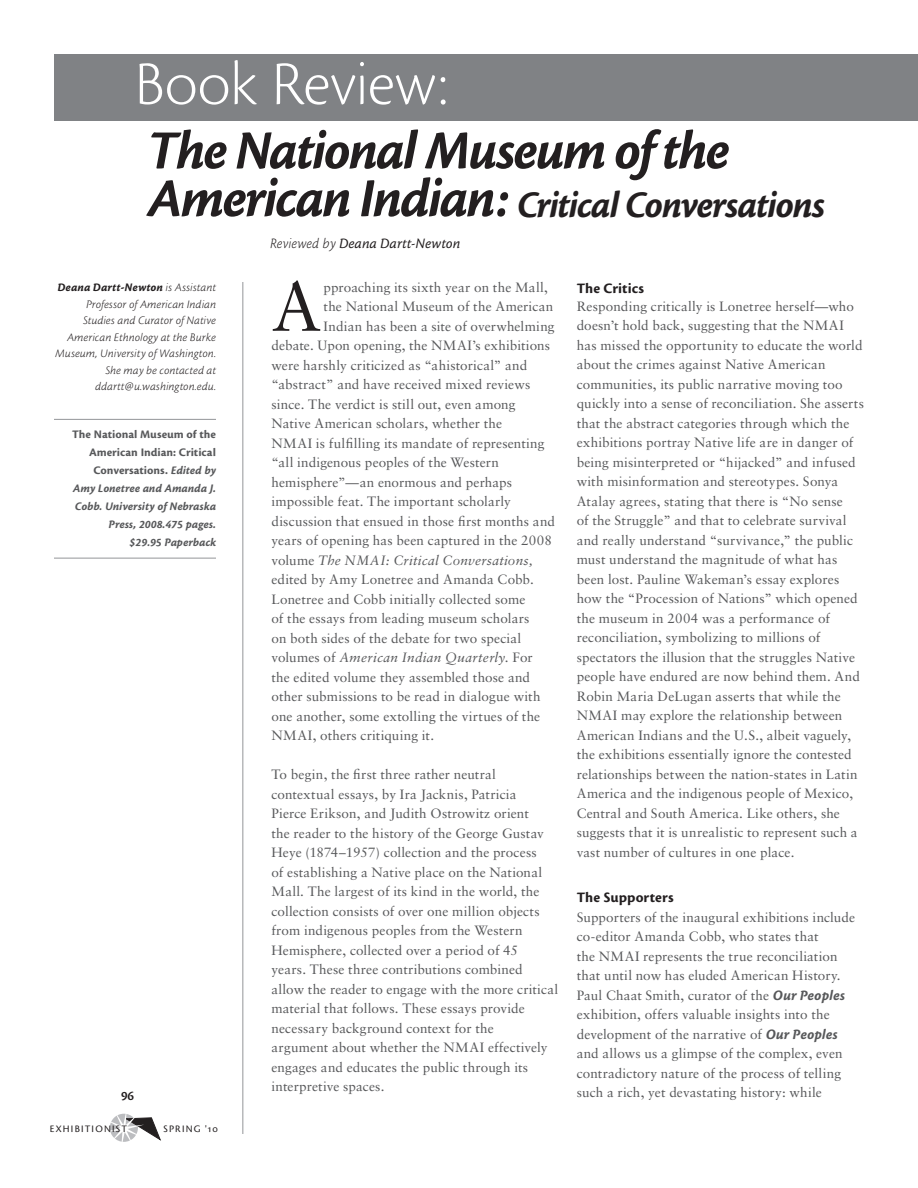
<style>
.page{position:relative;width:918px;height:1188px;background:#fff}
.page>*{position:absolute;margin:0;border:0;box-sizing:border-box;transform-origin:0 0}
.t1{font:69.3px "Sabon";color:#231f20}
.t2{font:64.5px "Cronos MM 250 43";letter-spacing:.005em;color:#fff}
.t3{font:57px "Cronos MM It 700 38";letter-spacing:-.03em;color:#231f20}
.t4{font:39px "Cronos MM It 700 26";letter-spacing:-.025em;color:#231f20}
.t5{font:15px "Cronos MM It 408 10";letter-spacing:.01em;color:#231f20}
.t6{font:15px "Cronos MM 700 10";letter-spacing:.005em;color:#231f20}
.t7{font:13.5px/19.5px "Sabon";letter-spacing:.01em;color:#57585a}
.t8{font:italic 13.5px "Sabon";letter-spacing:.02em;color:#57585a}
.t9{font:13.5px "Cronos MM 574 9";color:#231f20}
.t10{font:12px/16.5px "Cronos MM It 250 8";letter-spacing:.01em;color:#231f20;text-align:right}
.t11{font:12px/18px "Cronos MM It 700 8";color:#57585a;text-align:right}
.t12{font:10.35px "Cronos MM SC 408 9";letter-spacing:.12em;color:#231f20}
.s1{font-family:"Cronos MM It 700 38";font-size:57px}
.s2{font-family:"Cronos MM It 250 10"}
.s3{font-family:"Cronos MM It 700 8"}
.s4{font-family:"Cronos MM 700 8"}
.s5{font-style:normal}
.s6{font-family:"Cronos MM It 700 10";font-size:15px}
</style>
<div class="page">
<svg style="left:109px;top:1113px;width:52px;height:29px"></svg>
<hr style="left:242px;top:282px;width:1px;height:852px;background:#939598">
<hr style="left:54px;top:419px;width:162px;height:1px;background:#939598">
<hr style="left:54px;top:558px;width:162px;height:1px;background:#939598">
<div style="left:54px;top:54px;width:863px;height:66px;background:#808285"></div>
<p class="t2" style="left:135px;top:50px;width:314px">Book Review:</p>
<p class="t3" style="left:147px;top:120px;width:583px">The National Museum of the</p>
<p class="t4" style="left:147px;top:184px;width:680px"><span class="s1">American Indian:</span> Critical Conversations</p>
<p class="t5" style="left:270px;top:235px;width:192px"><span class="s2">Reviewed by</span> Deana Dartt-Newton</p>
<p class="t10" style="left:55px;top:279px;width:162px"><span class="s3">Deana Dartt-Newton</span> is Assistant<br>Professor of American Indian<br>Studies and Curator of Native<br>American Ethnology at the Burke<br>Museum, University of Washington.<br>She may be contacted at</p>
<p class="t10" style="left:95px;top:378px;width:122px">ddartt@u.washington.edu.</p>
<p class="t11" style="left:72px;top:425px;width:145px"><span class="s4">The National Museum of the<br>American Indian: Critical<br>Conversations.</span> Edited by<br>Amy Lonetree and Amanda J.<br>Cobb. University of Nebraska<br>Press, 2008.475 pages.<br>$29.95 Paperback</p>
<p class="t9" style="left:121px;top:1088px;width:15px">96</p>
<p class="t12" style="left:50px;top:1124px;width:79px">EXHIBITIONIST</p>
<p class="t12" style="left:164px;top:1124px;width:56px">SPRING '10</p>
<p class="t1" style="left:272px;top:265px;width:52px">A</p>
<p class="t7" style="left:324px;top:277px;width:226px">pproaching its sixth year on the Mall,</p>
<p class="t7" style="left:324px;top:297px;width:231px">the National Museum of the American</p>
<p class="t7" style="left:324px;top:316px;width:233px">Indian has been a site of overwhelming</p>
<p class="t7" style="left:272px;top:336px;width:280px">debate. Upon opening, the NMAI’s exhibitions</p>
<p class="t7" style="left:272px;top:355px;width:257px">were harshly criticized as “ahistorical” and</p>
<p class="t7" style="left:272px;top:375px;width:260px">“abstract” and have received mixed reviews</p>
<p class="t7" style="left:272px;top:394px;width:246px">since. The verdict is still out, even among</p>
<p class="t7" style="left:272px;top:414px;width:232px">Native American scholars, whether the</p>
<p class="t7" style="left:272px;top:433px;width:275px">NMAI is fulfilling its mandate of representing</p>
<p class="t7" style="left:272px;top:453px;width:229px">“all indigenous peoples of the Western</p>
<p class="t7" style="left:272px;top:472px;width:242px">hemisphere”—an enormous and perhaps</p>
<p class="t7" style="left:272px;top:492px;width:241px">impossible feat. The important scholarly</p>
<p class="t7" style="left:272px;top:511px;width:285px">discussion that ensued in those first months and</p>
<p class="t7" style="left:272px;top:531px;width:282px">years of opening has been captured in the 2008</p>
<p class="t8" style="left:272px;top:552px;width:263px"><span class="s5">volume</span> The NMAI: Critical Conversations,</p>
<p class="t7" style="left:272px;top:570px;width:264px">edited by Amy Lonetree and Amanda Cobb.</p>
<p class="t7" style="left:272px;top:589px;width:255px">Lonetree and Cobb initially collected some</p>
<p class="t7" style="left:272px;top:609px;width:260px">of the essays from leading museum scholars</p>
<p class="t7" style="left:272px;top:628px;width:251px">on both sides of the debate for two special</p>
<p class="t8" style="left:272px;top:650px;width:263px"><span class="s5">volumes of</span> American Indian Quarterly. <span class="s5">For</span></p>
<p class="t7" style="left:272px;top:667px;width:260px">the edited volume they assembled those and</p>
<p class="t7" style="left:272px;top:687px;width:271px">other submissions to be read in dialogue with</p>
<p class="t7" style="left:272px;top:706px;width:270px">one another, some extolling the virtues of the</p>
<p class="t7" style="left:272px;top:726px;width:164px">NMAI, others critiquing it.</p>
<p class="t7" style="left:272px;top:765px;width:288px">To begin, the first three rather neutral contextual essays, by Ira Jacknis, Patricia<br>Pierce Erikson, and Judith Ostrowitz orient<br>the reader to the history of the George Gustav Heye (1874–1957) collection and the process<br>of establishing a Native place on the National Mall. The largest of its kind in the world, the collection consists of over one million objects from indigenous peoples from the Western Hemisphere, collected over a period of 45<br>years. These three contributions combined allow the reader to engage with the more critical material that follows. These essays provide necessary background context for the</p>
<p class="t7" style="left:272px;top:1038px;width:278px">argument about whether the NMAI effectively engages and educates the public through its interpretive spaces.</p>
<p class="t6" style="left:577px;top:280px;width:69px">The Critics</p>
<p class="t7" style="left:577px;top:296px;width:289px">Responding critically is Lonetree herself—who doesn’t hold back, suggesting that the NMAI has missed the opportunity to educate the world about the crimes against Native American communities, its public narrative moving too quickly into a sense of reconciliation. She asserts that the abstract categories through which the exhibitions portray Native life are in danger of being misinterpreted or “hijacked” and infused with misinformation and stereotypes. Sonya Atalay agrees, stating that there is “No sense<br>of the Struggle” and that to celebrate survival and really understand “survivance,” the public must understand the magnitude of what has been lost. Pauline Wakeman’s essay explores how the “Procession of Nations” which opened the museum in 2004 was a performance of reconciliation, symbolizing to millions of spectators the illusion that the struggles Native people have endured are now behind them. And Robin Maria DeLugan asserts that while the NMAI may explore the relationship between American Indians and the U.S., albeit vaguely, the exhibitions essentially ignore the contested relationships between the nation-states in Latin America and the indigenous people of Mexico, Central and South America. Like others, she suggests that it is unrealistic to represent such a vast number of cultures in one place.</p>
<p class="t6" style="left:577px;top:890px;width:98px">The Supporters</p>
<p class="t7" style="left:577px;top:907px;width:280px">Supporters of the inaugural exhibitions include co-editor Amanda Cobb, who states that<br>the NMAI represents the true reconciliation that until now has eluded American History.<br>Paul Chaat Smith, curator of the <span class="s6">Our Peoples </span>exhibition, offers valuable insights into the development of the narrative of <span class="s6">Our Peoples </span>and allows us a glimpse of the complex, even contradictory nature of the process of telling such a rich, yet devastating history: while</p>
</div>
